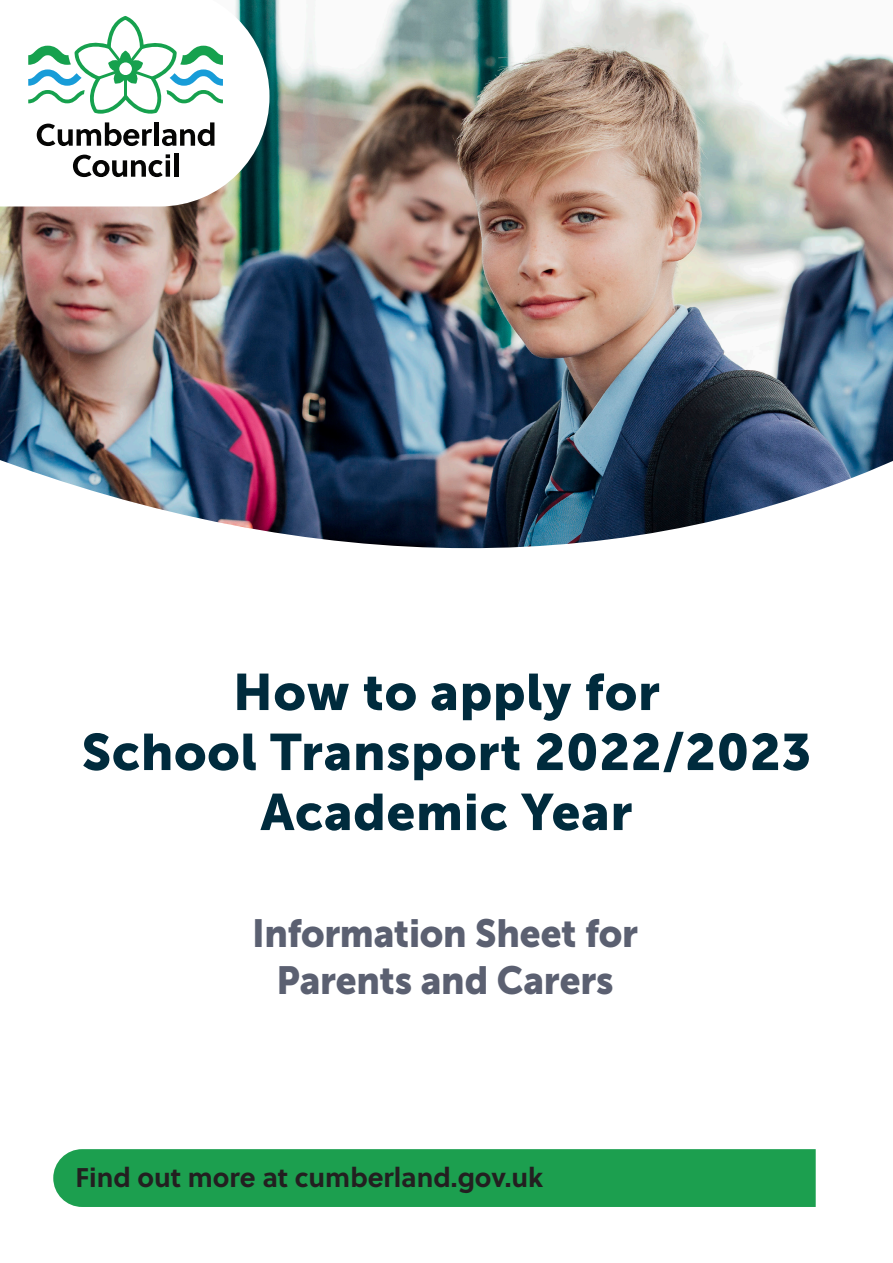
<style>
.page{position:relative;width:893px;height:1263px;background:#fff}
.page>*{position:absolute;margin:0;border:0;box-sizing:border-box;transform-origin:0 0}
.t1{font:51px/60px "Museo Sans 900";letter-spacing:.015em;color:#002b3d;text-align:center}
.t2{font:39px "Museo Sans 900";letter-spacing:-.01em;color:#5b6071;scale:.95 1}
.t3{font:700 27px "Soleil";color:#231f20}
</style>
<div class="page">
<img style="left:0;top:0;width:893px;height:455px">
<img style="left:0;top:455px;width:893px;height:94px">
<div style="left:53px;top:1149px;width:763px;height:58px;background:#1c9f4f"></div>
<svg style="left:0;top:0;width:269px;height:206px"></svg>
<svg style="left:73px;top:154px;width:97px;height:23px"></svg>
<hr style="left:174px;top:153px;width:4px;height:24px;background:#050504">
<svg style="left:28px;top:16px;width:195px;height:130px"></svg>
<p class="t1" style="left:233px;top:662px;width:428px">How to apply for</p>
<p class="t1" style="left:82px;top:722px;width:731px">School Transport 2022/2023<br>Academic Year</p>
<p class="t2" style="left:252px;top:911px;width:408px">Information Sheet for</p>
<p class="t2" style="left:277px;top:958px;width:356px">Parents and Carers</p>
<p class="t3" style="left:76px;top:1157px;width:469px">Find out more at cumberland.gov.uk</p>
</div>
